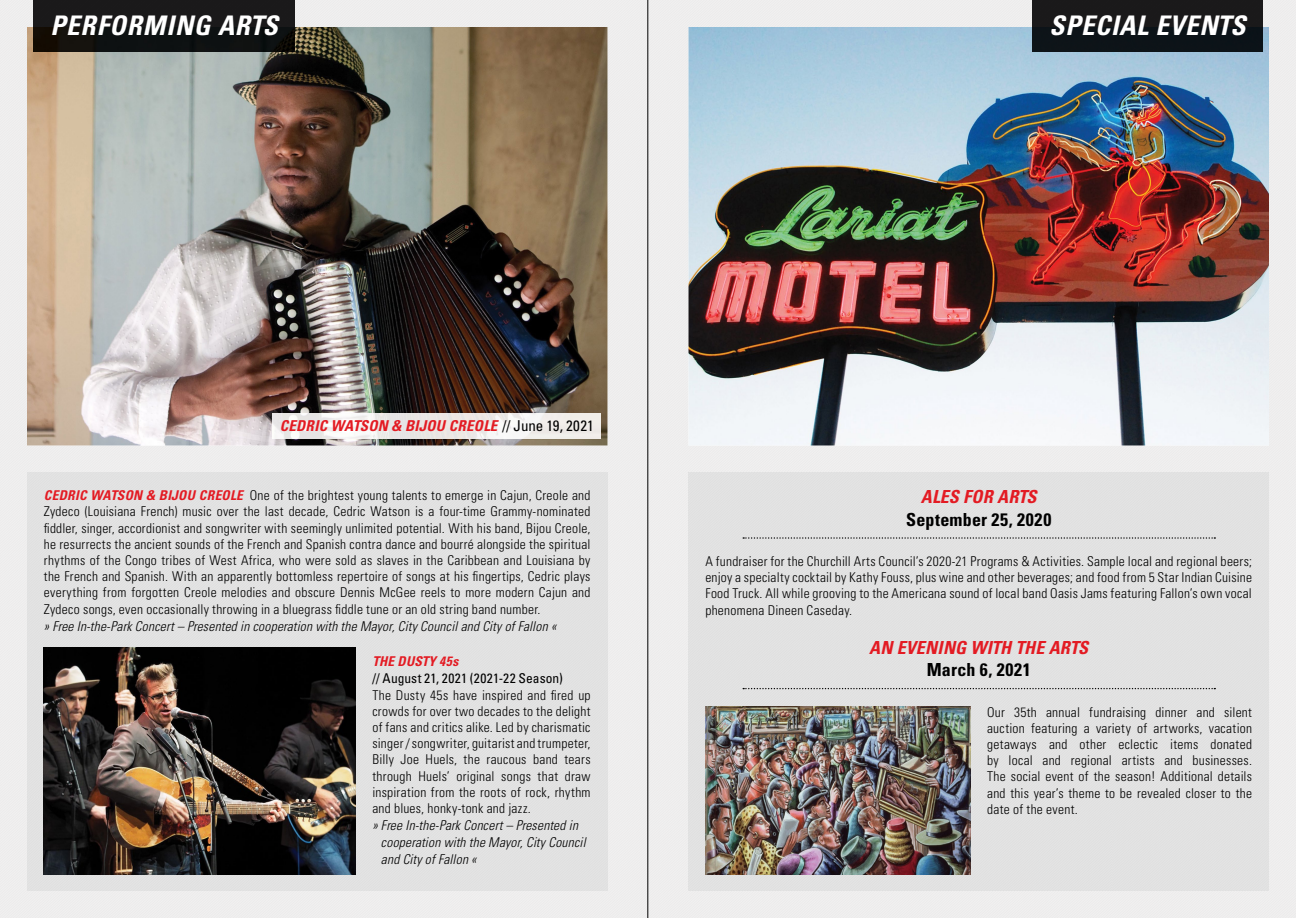
<style>
.page{position:relative;width:1296px;height:918px;background:#fff}
.page>*{position:absolute;margin:0;border:0;box-sizing:border-box;transform-origin:0 0}
.t1{font:italic 700 condensed 27px "Univers";letter-spacing:.025em;color:#fff}
.t2{font:italic 700 condensed 18px "Univers";letter-spacing:.01em;color:#e31b23}
.t3{font:700 condensed 18px "Univers";letter-spacing:.02em;color:#000}
.t4{font:italic 700 condensed 15px "Univers";letter-spacing:.015em;color:#e31b23}
.t5{font:300 condensed 13.5px/16.2px "Univers";letter-spacing:.02em;color:#000;text-align:justify}
.t6{font:italic 300 condensed 13.5px/16.2px "Univers";letter-spacing:.015em;color:#000}
.t7{font:condensed 13.5px "Univers";letter-spacing:.015em;color:#000}
.t8{font:italic 700 condensed 13.5px "Univers";letter-spacing:.02em;color:#e31b23}
.s1{font-weight:400;font-style:normal;color:#000}
.s2{font-weight:700;font-style:italic;color:#e31b23}
</style>
<div class="page">
<div style="left:648px;top:0;width:648px;height:918px;background:#eee"></div>
<img style="left:688px;top:27px;width:581px;height:419px">
<img style="left:1033px;top:0;width:229px;height:52px">
<div style="left:688px;top:472px;width:581px;height:419px;background:#e2e2e2"></div>
<svg style="left:743px;top:537px;width:472px;height:2px"></svg>
<svg style="left:743px;top:688px;width:472px;height:1px"></svg>
<img style="left:705px;top:706px;width:265px;height:168px">
<img style="left:0;top:0;width:648px;height:918px">
<h1 class="t1" style="left:51px;top:9px;width:229px">PERFORMING ARTS</h1>
<h1 class="t1" style="left:1049px;top:9px;width:197px">SPECIAL EVENTS</h1>
<p class="t4" style="left:280px;top:417px;width:316px">CEDRIC WATSON &amp; BIJOU CREOLE <span class="s1">// June 19, 2021</span></p>
<p class="t5" style="left:44px;top:487px;width:548px"><span class="s2">CEDRIC WATSON &amp; BIJOU CREOLE</span> One of the brightest young talents to emerge in Cajun, Creole and Zydeco (Louisiana French) music over the last decade, Cedric Watson is a four-time Grammy-nominated fiddler, singer, accordionist and songwriter with seemingly unlimited potential. With his band, Bijou Creole, he resurrects the ancient sounds of the French and Spanish contra dance and bourré alongside the spiritual rhythms of the Congo tribes of West Africa, who were sold as slaves in the Caribbean and Louisiana by the French and Spanish. With an apparently bottomless repertoire of songs at his fingertips, Cedric plays everything from forgotten Creole melodies and obscure Dennis McGee reels to more modern Cajun and Zydeco songs, even occasionally throwing in a bluegrass fiddle tune or an old string band number.</p>
<p class="t6" style="left:44px;top:618px;width:514px">» Free In-the-Park Concert – Presented in cooperation with the Mayor, City Council and City of Fallon «</p>
<p class="t8" style="left:372px;top:653px;width:87px">THE DUSTY 45s</p>
<p class="t7" style="left:372px;top:669px;width:192px">// August 21, 2021 (2021-22 Season)</p>
<p class="t5" style="left:372px;top:686px;width:220px">The Dusty 45s have inspired and fired up crowds for over two decades to the delight of fans and critics alike. Led by charismatic singer / songwriter, guitarist and trumpeter, Billy Joe Huels, the raucous band tears through Huels’ original songs that draw inspiration from the roots of rock, rhythm and blues, honky-tonk and jazz.</p>
<p class="t6" style="left:381px;top:818px;width:206px;text-indent:-8px">» Free In-the-Park Concert – Presented in cooperation with the Mayor, City Council</p>
<p class="t6" style="left:381px;top:851px;width:97px">and City of Fallon «</p>
<h2 class="t2" style="left:921px;top:485px;width:117px">ALES FOR ARTS</h2>
<h2 class="t3" style="left:906px;top:508px;width:147px">September 25, 2020</h2>
<p class="t5" style="left:705px;top:553px;width:548px">A fundraiser for the Churchill Arts Council’s 2020-21 Programs &amp; Activities. Sample local and regional beers; enjoy a specialty cocktail by Kathy Fouss, plus wine and other beverages; and food from 5 Star Indian Cuisine Food Truck. All while grooving to the Americana sound of local band Oasis Jams featuring Fallon’s own vocal phenomena Dineen Caseday.</p>
<h2 class="t2" style="left:869px;top:636px;width:220px">AN EVENING WITH THE ARTS</h2>
<h2 class="t3" style="left:927px;top:659px;width:106px">March 6, 2021</h2>
<p class="t5" style="left:987px;top:704px;width:266px">Our 35th annual fundraising dinner and silent auction featuring a variety of artworks, vacation getaways and other eclectic items donated by local and regional artists and businesses.<br>The social event of the season! Additional details and this year’s theme to be revealed closer to the date of the event.</p>
</div>
